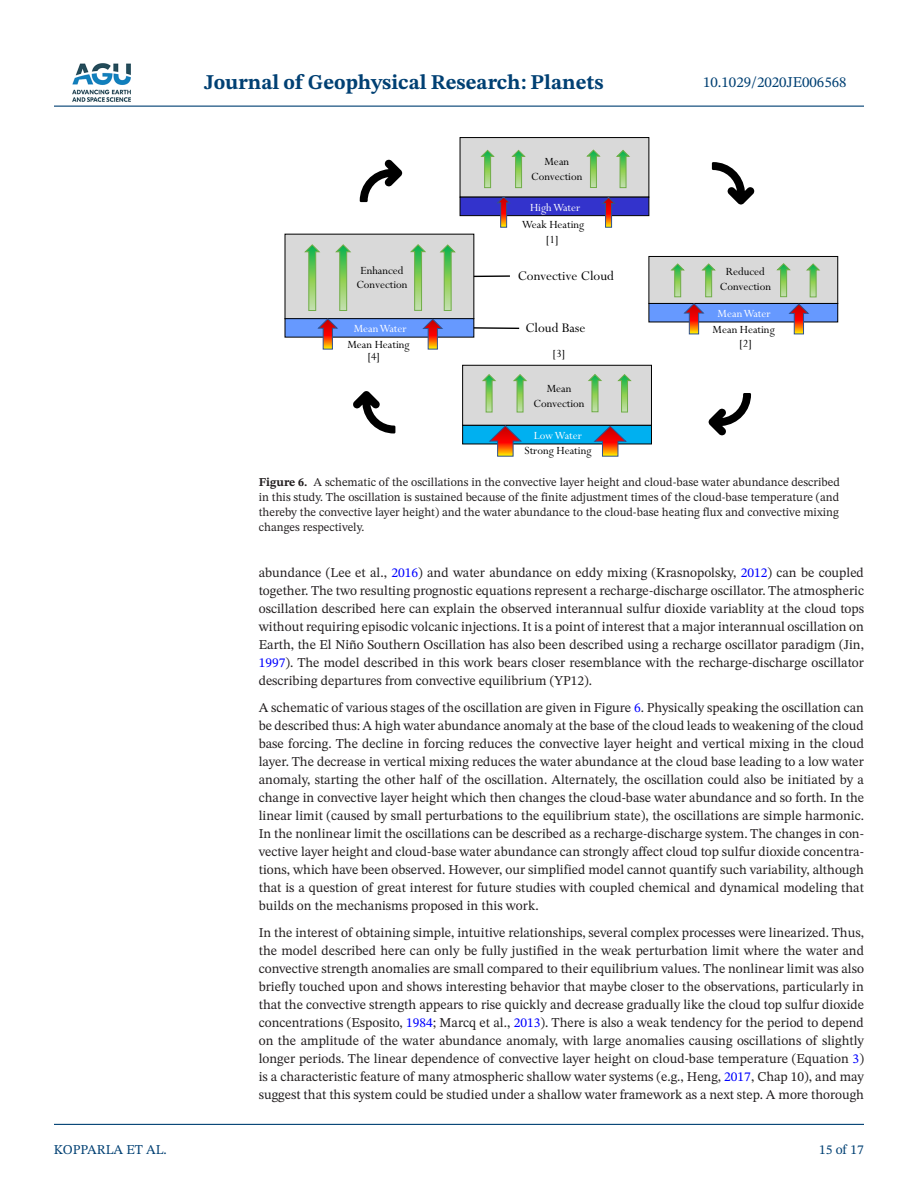
<style>
.page{position:relative;width:918px;height:1188px;background:#fff}
.page>*{position:absolute;margin:0;border:0;box-sizing:border-box;transform-origin:0 0}
.t1{font:700 21px "STIX Two Text";color:#004073}
.t2{font:15px "STIX Two Text";color:#004073}
.t3{font:14.85px "Perpetua";color:#000}
.t4{font:13.5px/18px "STIX Two Text";color:#231f20;text-align:justify}
.t5{font:13.5px "STIX Two Text";color:#004073}
.t6{font:12.3px/14.9px "Perpetua";color:#000;text-align:center}
.t7{font:12.3px "Perpetua";color:#fff}
.t8{font:12px/15px "STIX Two Text";color:#231f20;text-align:justify}
.s1{font-weight:700}
.s2{color:#00f}
</style>
<div class="page">
<hr style="left:54px;top:106px;width:810px;height:1px;background:#004073">
<hr style="left:54px;top:1124px;width:810px;height:1px;background:#004073">
<img style="left:72px;top:63px;width:59px;height:39px">
<div style="left:460px;top:138px;width:189px;height:59px;background:#d9d9d9"></div>
<div style="left:460px;top:137px;width:189px;height:60px;border:1px solid #000"></div>
<div style="left:460px;top:197px;width:189px;height:19px;background:#33c;border:1px solid #000"></div>
<svg style="left:480px;top:150px;width:14px;height:38px"></svg>
<svg style="left:511px;top:150px;width:14px;height:38px"></svg>
<svg style="left:586px;top:149px;width:14px;height:39px"></svg>
<svg style="left:616px;top:150px;width:14px;height:38px"></svg>
<div style="left:285px;top:234px;width:189px;height:85px;background:#d9d9d9"></div>
<div style="left:285px;top:319px;width:189px;height:18px;background:#69f"></div>
<div style="left:285px;top:318px;width:189px;height:19px;border:1px solid #000"></div>
<svg style="left:317px;top:318px;width:22px;height:32px"></svg>
<svg style="left:422px;top:318px;width:22px;height:32px"></svg>
<div style="left:649px;top:256px;width:189px;height:47px;background:#d9d9d9"></div>
<div style="left:649px;top:256px;width:189px;height:48px;border:1px solid #000"></div>
<div style="left:649px;top:303px;width:189px;height:19px;background:#69f"></div>
<div style="left:649px;top:303px;width:189px;height:19px;border:1px solid #000"></div>
<svg style="left:670px;top:263px;width:15px;height:34px"></svg>
<svg style="left:701px;top:263px;width:15px;height:34px"></svg>
<div style="left:462px;top:365px;width:190px;height:61px;background:#d9d9d9;border:1px solid #000"></div>
<div style="left:462px;top:425px;width:190px;height:19px;background:#00b0f0;border:1px solid #000"></div>
<svg style="left:482px;top:374px;width:14px;height:39px"></svg>
<svg style="left:513px;top:374px;width:14px;height:39px"></svg>
<svg style="left:588px;top:374px;width:14px;height:38px"></svg>
<svg style="left:617px;top:374px;width:14px;height:39px"></svg>
<svg style="left:304px;top:244px;width:16px;height:67px"></svg>
<svg style="left:335px;top:244px;width:16px;height:67px"></svg>
<svg style="left:410px;top:244px;width:16px;height:67px"></svg>
<svg style="left:439px;top:244px;width:16px;height:67px"></svg>
<svg style="left:683px;top:303px;width:22px;height:32px"></svg>
<svg style="left:776px;top:263px;width:44px;height:72px"></svg>
<svg style="left:488px;top:425px;width:34px;height:32px"></svg>
<svg style="left:593px;top:425px;width:34px;height:32px"></svg>
<svg style="left:496px;top:196px;width:15px;height:32px"></svg>
<svg style="left:601px;top:197px;width:15px;height:31px"></svg>
<hr style="left:474px;top:275px;width:36px;height:2px;background:#000">
<hr style="left:474px;top:327px;width:45px;height:2px;background:#000">
<svg style="left:360px;top:160px;width:42px;height:42px"></svg>
<svg style="left:709px;top:393px;width:42px;height:42px"></svg>
<svg style="left:353px;top:391px;width:42px;height:43px"></svg>
<svg style="left:712px;top:162px;width:42px;height:43px"></svg>
<h1 class="t1" style="left:204px;top:67px;width:401px">Journal of Geophysical Research: Planets</h1>
<p class="t6" style="left:531px;top:154px;width:53px">Mean<br>Convection</p>
<p class="t7" style="left:530px;top:199px;width:52px">High Water</p>
<p class="t6" style="left:522px;top:217px;width:64px">Weak Heating</p>
<p class="t6" style="left:546px;top:232px;width:14px">[1]</p>
<p class="t6" style="left:356px;top:262px;width:53px">Enhanced<br>Convection</p>
<p class="t3" style="left:518px;top:266px;width:98px">Convective Cloud</p>
<p class="t7" style="left:354px;top:321px;width:55px">Mean Water</p>
<p class="t6" style="left:347px;top:336px;width:64px">Mean Heating</p>
<p class="t6" style="left:368px;top:349px;width:14px">[4]</p>
<p class="t3" style="left:525px;top:318px;width:61px">Cloud Base</p>
<p class="t6" style="left:553px;top:346px;width:14px">[3]</p>
<p class="t6" style="left:533px;top:381px;width:53px">Mean<br>Convection</p>
<p class="t7" style="left:534px;top:428px;width:50px">Low Water</p>
<p class="t6" style="left:525px;top:443px;width:69px">Strong Heating</p>
<p class="t2" style="left:703px;top:72px;width:145px">10.1029/2020JE006568</p>
<p class="t6" style="left:720px;top:264px;width:53px">Reduced<br>Convection</p>
<p class="t7" style="left:718px;top:306px;width:55px">Mean Water</p>
<p class="t6" style="left:713px;top:321px;width:64px">Mean Heating</p>
<p class="t6" style="left:740px;top:336px;width:14px">[2]</p>
<p class="t8" style="left:259px;top:475px;width:583px"><span class="s1">Figure 6.</span> A schematic of the oscillations in the convective layer height and cloud-base water abundance described in this study. The oscillation is sustained because of the finite adjustment times of the cloud-base temperature (and thereby the convective layer height) and the water abundance to the cloud-base heating flux and convective mixing changes respectively.</p>
<p class="t4" style="left:259px;top:564px;width:607px">abundance (Lee et al., <span class="s2">2016</span>) and water abundance on eddy mixing (Krasnopolsky, <span class="s2">2012</span>) can be coupled together. The two resulting prognostic equations represent a recharge-discharge oscillator. The atmospheric oscillation described here can explain the observed interannual sulfur dioxide variablity at the cloud tops without requiring episodic volcanic injections. It is a point of interest that a major interannual oscillation on Earth, the El Niño Southern Oscillation has also been described using a recharge oscillator paradigm (Jin, <span class="s2">1997</span>). The model described in this work bears closer resemblance with the recharge-discharge oscillator describing departures from convective equilibrium (YP12).</p>
<p class="t4" style="left:259px;top:699px;width:607px">A schematic of various stages of the oscillation are given in Figure <span class="s2">6</span>. Physically speaking the oscillation can be described thus: A high water abundance anomaly at the base of the cloud leads to weakening of the cloud base forcing. The decline in forcing reduces the convective layer height and vertical mixing in the cloud layer. The decrease in vertical mixing reduces the water abundance at the cloud base leading to a low water anomaly, starting the other half of the oscillation. Alternately, the oscillation could also be initiated by a change in convective layer height which then changes the cloud-base water abundance and so forth. In the linear limit (caused by small perturbations to the equilibrium state), the oscillations are simple harmonic.<br>In the nonlinear limit the oscillations can be described as a recharge-discharge system. The changes in con&shy;vective layer height and cloud-base water abundance can strongly affect cloud top sulfur dioxide concentra&shy;tions, which have been observed. However, our simplified model cannot quantify such variability, although that is a question of great interest for future studies with coupled chemical and dynamical modeling that builds on the mechanisms proposed in this work.</p>
<p class="t4" style="left:259px;top:924px;width:607px">In the interest of obtaining simple, intuitive relationships, several complex processes were linearized. Thus, the model described here can only be fully justified in the weak perturbation limit where the water and convective strength anomalies are small compared to their equilibrium values. The nonlinear limit was also briefly touched upon and shows interesting behavior that maybe closer to the observations, particularly in that the convective strength appears to rise quickly and decrease gradually like the cloud top sulfur dioxide concentrations (Esposito, <span class="s2">1984</span>; Marcq et al., <span class="s2">2013</span>). There is also a weak tendency for the period to depend on the amplitude of the water abundance anomaly, with large anomalies causing oscillations of slightly longer periods. The linear dependence of convective layer height on cloud-base temperature (Equation <span class="s2">3</span>) is a characteristic feature of many atmospheric shallow water systems (e.g., Heng, <span class="s2">2017</span>, Chap 10), and may suggest that this system could be studied under a shallow water framework as a next step. A more thorough</p>
<p class="t5" style="left:54px;top:1140px;width:114px">KOPPARLA ET AL.</p>
<p class="t5" style="left:819px;top:1140px;width:46px">15 of 17</p>
</div>
